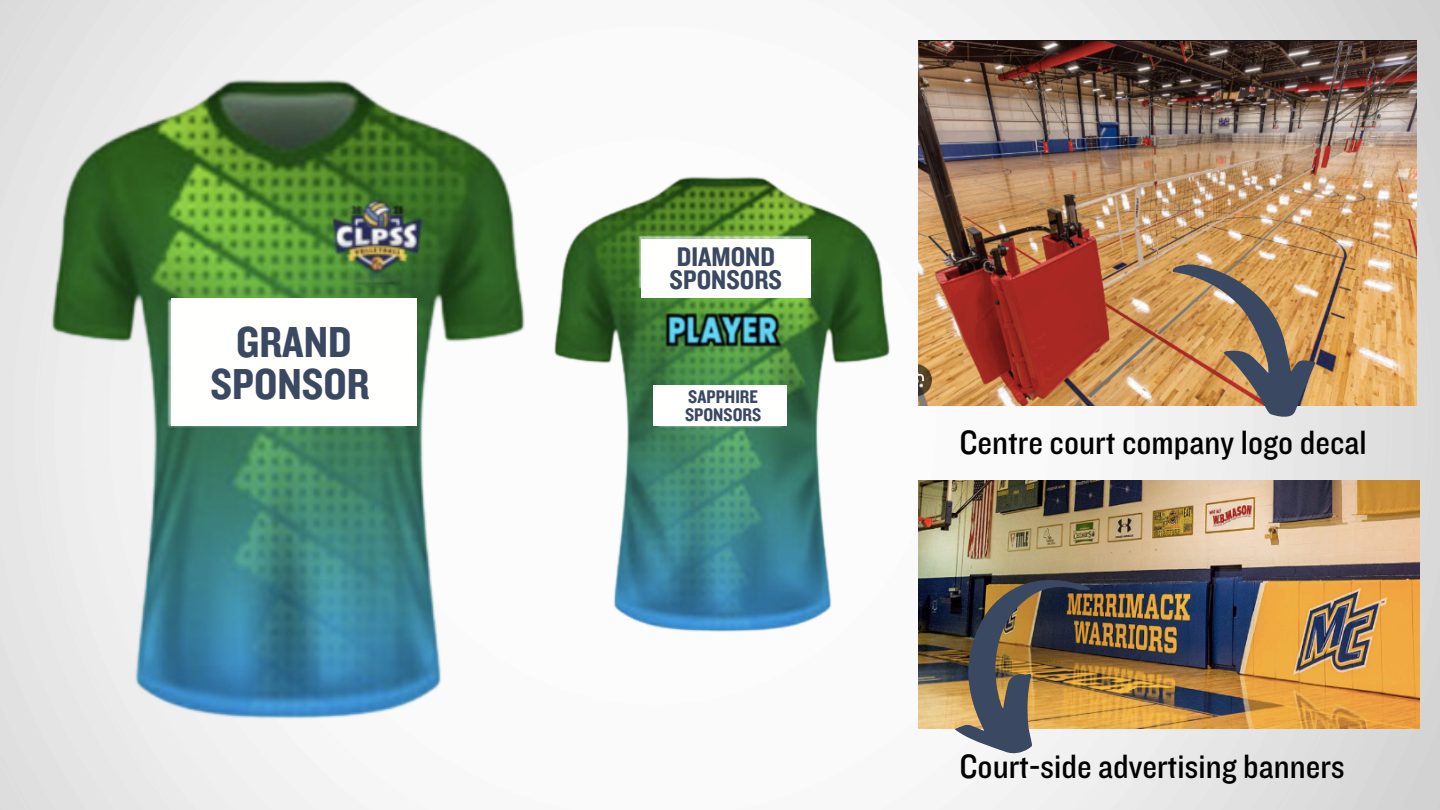
<style>
.page{position:relative;width:1440px;height:810px;background:#fff}
.page>*{position:absolute;margin:0;border:0;box-sizing:border-box;transform-origin:0 0}
.t1{font:45px/42px "Knockout 50";color:#3a4862;text-align:center}
.t2{font:35px "Knockout 30";color:#000}
.t3{font:28px/23.2px "Knockout 50";color:#3a4862}
.t4{font:19px "Knockout 50";color:#3a4862}
</style>
<div class="page">
<img style="left:0;top:0;width:1440px;height:810px">
<img style="left:549px;top:145px;width:358px;height:520px">
<img style="left:39px;top:40px;width:510px;height:730px">
<img style="left:918px;top:40px;width:498px;height:365px">
<img style="left:918px;top:480px;width:501px;height:249px">
<div style="left:171px;top:298px;width:246px;height:128px;background:#fffffe"></div>
<div style="left:641px;top:239px;width:170px;height:59px;background:#fffffe"></div>
<div style="left:653px;top:386px;width:134px;height:40px;background:#fffffe"></div>
<svg style="left:1164px;top:234px;width:169px;height:192px;background:#b9956b"></svg>
<img style="left:908px;top:553px;width:238px;height:224px">
<h3 class="t1" style="left:211px;top:320px;width:161px">GRAND<br>SPONSOR</h3>
<p class="t3" style="left:670px;top:244px;width:114px">DIAMOND<br>SPONSORS</p>
<p class="t4" style="left:688px;top:384px;width:71px">SAPPHIRE</p>
<p class="t4" style="left:685px;top:403px;width:78px">SPONSORS</p>
<p class="t2" style="left:960px;top:420px;width:409px">Centre court company logo decal</p>
<h2 class="t2" style="left:960px;top:744px;width:387px">Court-side advertising banners</h2>
</div>
